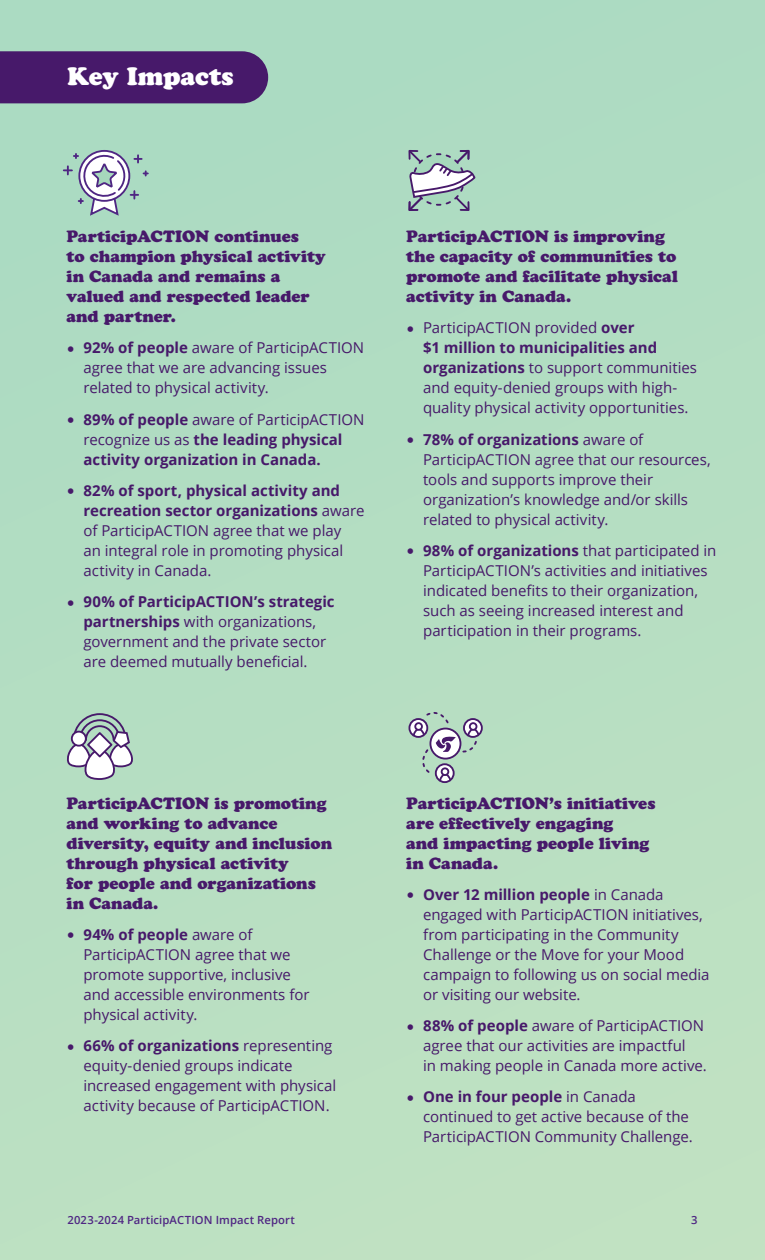
<style>
.page{position:relative;width:765px;height:1260px;background:#b5dec2}
.page>*{position:absolute;margin:0;border:0;box-sizing:border-box;transform-origin:0 0}
.t1{font:25px "Cooper Black Std";letter-spacing:-.005em;color:#fff}
.t2{font:16.25px/20px "Cooper Black Std";color:#47196a}
.t3{font:15px/20px "Open Sans";color:#47196a}
.t4{font:700 15px/20px "Open Sans";color:#47196a}
.t5{font:600 11.25px "Open Sans";letter-spacing:.015em;color:#4f2683}
.s1{font-weight:700}
.s2{font-weight:400}
</style>
<div class="page">
<div style="left:0;top:51px;width:268px;height:52px;background:#47196a"></div>
<div style="left:463px;top:718px;width:20px;height:20px;border:2px solid #47196a;border-radius:50%"></div>
<div style="left:435px;top:763px;width:20px;height:20px;border:2px solid #47196a;border-radius:50%"></div>
<div style="left:409px;top:718px;width:19px;height:20px;border:2px solid #47196a;border-radius:50%"></div>
<svg style="left:411px;top:712px;width:71px;height:70px"></svg>
<svg style="left:64px;top:153px;width:84px;height:63px"></svg>
<svg style="left:408px;top:149px;width:67px;height:62px"></svg>
<svg style="left:67px;top:713px;width:66px;height:67px"></svg>
<h1 class="t1" style="left:68px;top:61px;width:168px">Key Impacts</h1>
<p class="t2" style="left:67px;top:226px;width:261px">ParticipACTION continues<br>to champion physical activity in Canada and remains a valued and respected leader and partner.</p>
<p class="t3" style="left:83px;top:337px;width:282px"><span class="s1">92% of people</span> aware of ParticipACTION agree that we are advancing issues related to physical activity.</p>
<p class="t4" style="left:83px;top:409px;width:283px">89% of people <span class="s2">aware of ParticipACTION recognize us as</span> the leading physical activity organization in Canada.</p>
<p class="t3" style="left:83px;top:480px;width:283px"><span class="s1">82% of sport, physical activity and recreation sector organizations</span> aware of ParticipACTION agree that we play<br>an integral role in promoting physical activity in Canada.</p>
<p class="t3" style="left:83px;top:591px;width:253px"><span class="s1">90% of ParticipACTION’s strategic partnerships</span> with organizations, government and the private sector are deemed mutually beneficial.</p>
<p class="t2" style="left:406px;top:226px;width:273px">ParticipACTION is improving the capacity of communities to promote and facilitate physical activity in Canada.</p>
<p class="t3" style="left:423px;top:317px;width:276px">ParticipACTION provided <span class="s1">over<br>$1 million to municipalities and organizations</span> to support communities and equity-denied groups with high&shy;quality physical activity opportunities.</p>
<p class="t3" style="left:423px;top:429px;width:289px"><span class="s1">78% of organizations</span> aware of ParticipACTION agree that our resources, tools and supports improve their organization’s knowledge and/or skills related to physical activity.</p>
<p class="t3" style="left:423px;top:540px;width:295px"><span class="s1">98% of organizations</span> that participated in ParticipACTION’s activities and initiatives indicated benefits to their organization, such as seeing increased interest and participation in their programs.</p>
<p class="t2" style="left:67px;top:793px;width:267px">ParticipACTION is promoting and working to advance diversity, equity and inclusion through physical activity<br>for people and organizations in Canada.</p>
<p class="t3" style="left:83px;top:924px;width:228px"><span class="s1">94% of people</span> aware of<br>ParticipACTION agree that we promote supportive, inclusive and accessible environments for physical activity.</p>
<p class="t3" style="left:83px;top:1035px;width:254px"><span class="s1">66% of organizations</span> representing equity-denied groups indicate increased engagement with physical activity because of ParticipACTION.</p>
<p class="t2" style="left:406px;top:793px;width:251px">ParticipACTION’s initiatives are effectively engaging<br>and impacting people living in Canada.</p>
<p class="t3" style="left:423px;top:884px;width:288px"><span class="s1">Over 12 million people</span> in Canada engaged with ParticipACTION initiatives, from participating in the Community Challenge or the Move for your Mood campaign to following us on social media or visiting our website.</p>
<p class="t3" style="left:423px;top:1015px;width:285px"><span class="s1">88% of people</span> aware of ParticipACTION agree that our activities are impactful<br>in making people in Canada more active.</p>
<p class="t3" style="left:423px;top:1086px;width:271px"><span class="s1">One in four people</span> in Canada continued to get active because of the<br>ParticipACTION Community Challenge.</p>
<p class="t5" style="left:68px;top:1212px;width:229px">2023-2024 ParticipACTION Impact Report</p>
<p class="t5" style="left:691px;top:1212px;width:8px">3</p>
</div>
